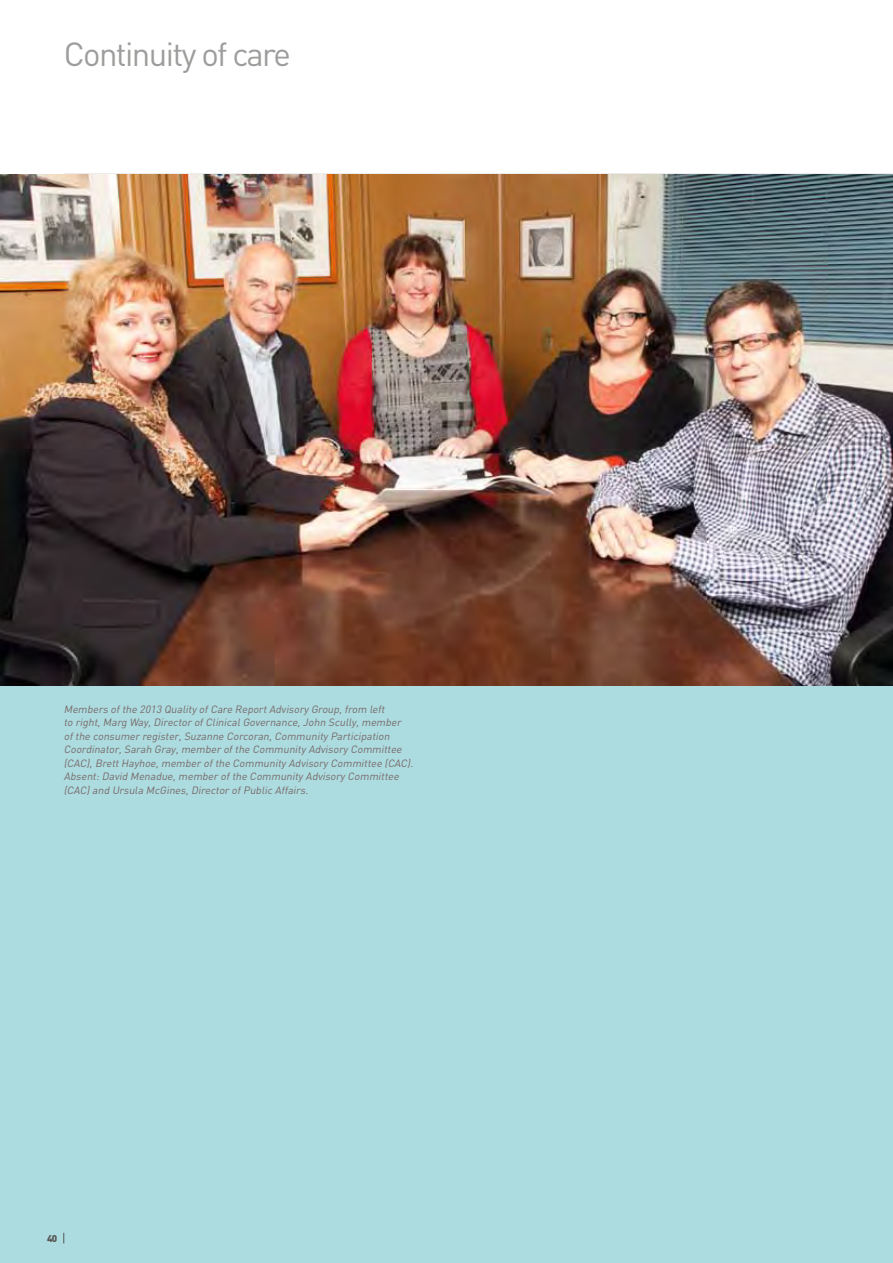
<style>
.page{position:relative;width:893px;height:1263px;background:#fff}
.page>*{position:absolute;margin:0;border:0;box-sizing:border-box;transform-origin:0 0}
.t1{font:33px "DIN";letter-spacing:-.05em;color:#9d9d9c}
.t2{font:italic 10.5px/13.5px "DIN";color:#786967}
.t3{font:900 9.75px "DIN";color:#575756}
</style>
<div class="page">
<div style="left:0;top:605px;width:892px;height:658px;background:#acdbe0"></div>
<img style="left:0;top:174px;width:893px;height:511px">
<h1 class="t1" style="left:64px;top:34px;width:229px">Continuity of care</h1>
<p class="t2" style="left:64px;top:702px;width:353px">Members ofthe 2013 Quality ofCare ReportAdvisory Group,from left<br>to right,Marg Way,Director ofClinicalGovernance,John Scully,member ofthe consumer register,Suzanne Corcoran,Community Participation Coordinator,Sarah Gray,member ofthe Community Advisory Committee (CAC),BrettHayhoe,member ofthe Community Advisory Committee (CAC).<br>Absent:David Menadue,member ofthe Community Advisory Committee (CAC)and Ursula McGines,Director ofPublic Affairs.</p>
<p class="t3" style="left:47px;top:1232px;width:12px">40</p>
</div>
